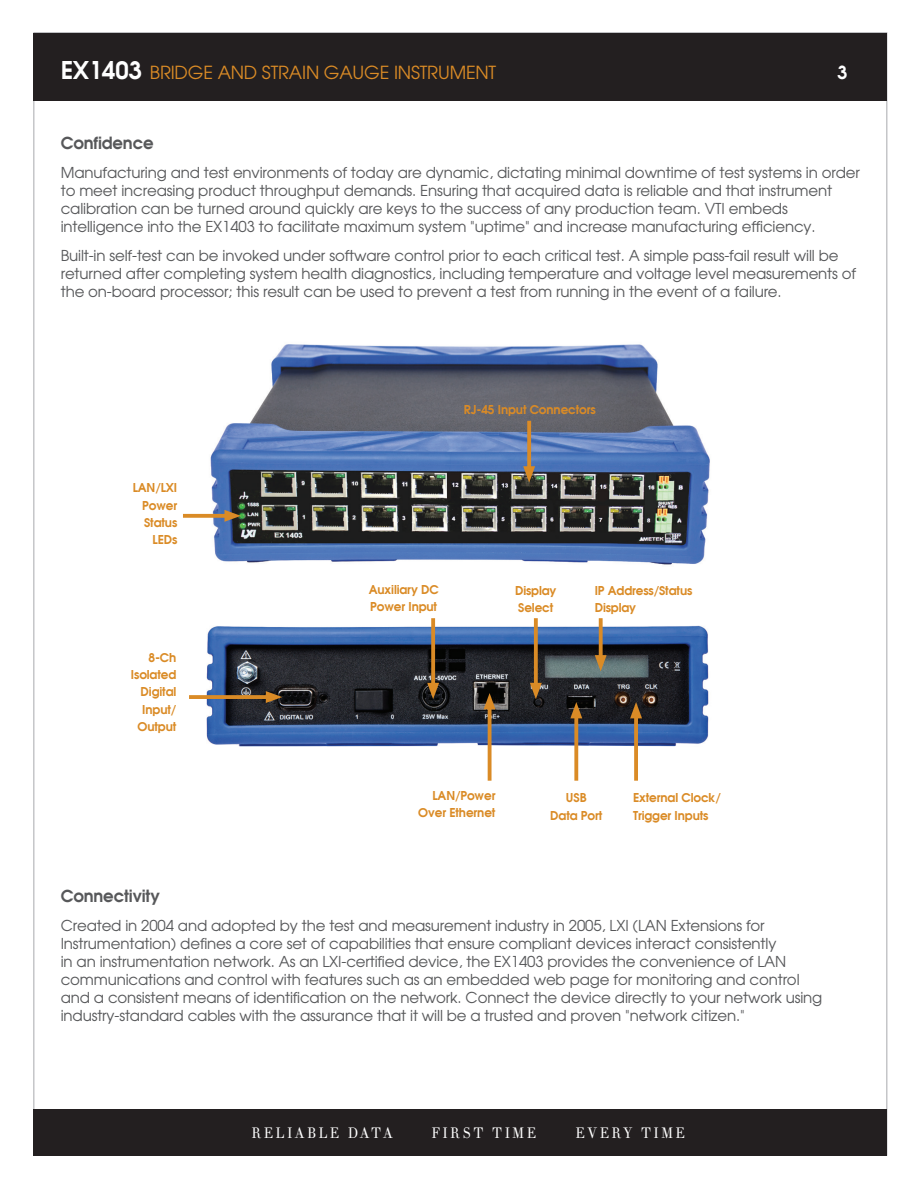
<style>
.page{position:relative;width:918px;height:1188px;background:#fff}
.page>*{position:absolute;margin:0;border:0;box-sizing:border-box;transform-origin:0 0}
.t1{font:18px "Avant Garde";letter-spacing:-.01em;color:#da8b26}
.t2{font:600 18px "Avant Garde";color:#fff}
.t3{font:600 16.5px "Avant Garde";letter-spacing:-.01em;color:#57585a}
.t4{font:15px/18px "Avant Garde";letter-spacing:-.01em;color:#57585a}
.t5{font:15px "Theano Didot";letter-spacing:.18em;color:#fff;scale:.9 1}
.t6{font:600 12px/17.4px "Avant Garde";letter-spacing:-.01em;color:#da8b26}
.s1{font-weight:600;font-size:24px;color:#fff}
</style>
<div class="page">
<div style="left:34px;top:1109px;width:853px;height:47px;background:#231f20"></div>
<div style="left:34px;top:33px;width:853px;height:67px;background:#231f20"></div>
<img style="left:207px;top:344px;width:503px;height:221px">
<img style="left:206px;top:618px;width:503px;height:128px">
<svg style="left:183px;top:514px;width:41px;height:4px"></svg>
<svg style="left:224px;top:510px;width:17px;height:12px"></svg>
<svg style="left:527px;top:421px;width:4px;height:45px"></svg>
<svg style="left:523px;top:466px;width:12px;height:17px"></svg>
<svg style="left:189px;top:695px;width:77px;height:4px"></svg>
<svg style="left:266px;top:691px;width:16px;height:12px"></svg>
<svg style="left:431px;top:618px;width:4px;height:65px"></svg>
<svg style="left:427px;top:683px;width:12px;height:16px"></svg>
<svg style="left:599px;top:618px;width:4px;height:37px"></svg>
<svg style="left:595px;top:655px;width:12px;height:16px"></svg>
<svg style="left:534px;top:618px;width:4px;height:65px"></svg>
<svg style="left:530px;top:683px;width:12px;height:16px"></svg>
<svg style="left:574px;top:718px;width:4px;height:63px"></svg>
<svg style="left:570px;top:702px;width:12px;height:16px"></svg>
<svg style="left:488px;top:709px;width:4px;height:72px"></svg>
<svg style="left:484px;top:693px;width:12px;height:16px"></svg>
<svg style="left:634px;top:718px;width:4px;height:63px"></svg>
<svg style="left:630px;top:702px;width:12px;height:16px"></svg>
<p class="t1" style="left:61px;top:61px;width:437px"><span class="s1">EX1403</span> BRIDGE AND STRAIN GAUGE INSTRUMENT</p>
<p class="t2" style="left:837px;top:61px;width:12px">3</p>
<p class="t3" style="left:61px;top:133px;width:94px">Confidence</p>
<p class="t4" style="left:61px;top:164px;width:801px">Manufacturing and test environments of today are dynamic, dictating minimal downtime of test systems in order to meet increasing product throughput demands. Ensuring that acquired data is reliable and that instrument calibration can be turned around quickly are keys to the success of any production team. VTI embeds intelligence into the EX1403 to facilitate maximum system "uptime" and increase manufacturing efficiency.</p>
<p class="t4" style="left:61px;top:246px;width:797px">Built-in self-test can be invoked under software control prior to each critical test. A simple pass-fail result will be returned after completing system health diagnostics, including temperature and voltage level measurements of the on-board processor; this result can be used to prevent a test from running in the event of a failure.</p>
<p class="t6" style="left:133px;top:479px;width:46px;text-align:right">LAN/LXI<br>Power<br>Status<br>LEDs</p>
<p class="t6" style="left:131px;top:648px;width:47px;text-align:right">8-Ch<br>Isolated<br>Digital<br>Input/<br>Output</p>
<p class="t6" style="left:464px;top:401px;width:133px">RJ-45 Input Connectors</p>
<p class="t6" style="left:369px;top:581px;width:71px">Auxiliary DC<br>Power Input</p>
<p class="t6" style="left:515px;top:581px;width:43px">Display<br>Select</p>
<p class="t6" style="left:595px;top:581px;width:99px">IP Address/Status<br>Display</p>
<p class="t6" style="left:418px;top:786px;width:79px;text-align:right">LAN/Power<br>Over Ethernet</p>
<p class="t6" style="left:550px;top:789px;width:54px;text-align:center">USB<br>Data Port</p>
<p class="t6" style="left:633px;top:789px;width:89px">External Clock/<br>Trigger Inputs</p>
<p class="t3" style="left:61px;top:885px;width:101px">Connectivity</p>
<p class="t4" style="left:61px;top:916px;width:763px">Created in 2004 and adopted by the test and measurement industry in 2005, LXI (LAN Extensions for Instrumentation) defines a core set of capabilities that ensure compliant devices interact consistently<br>in an instrumentation network. As an LXI-certified device, the EX1403 provides the convenience of LAN communications and control with features such as an embedded web page for monitoring and control and a consistent means of identification on the network. Connect the device directly to your network using industry-standard cables with the assurance that it will be a trusted and proven "network citizen."</p>
<p class="t5" style="left:251px;top:1123px;width:159px">RELIABLE DATA</p>
<p class="t5" style="left:431px;top:1123px;width:118px">FIRST TIME</p>
<p class="t5" style="left:575px;top:1123px;width:123px">EVERY TIME</p>
</div>
